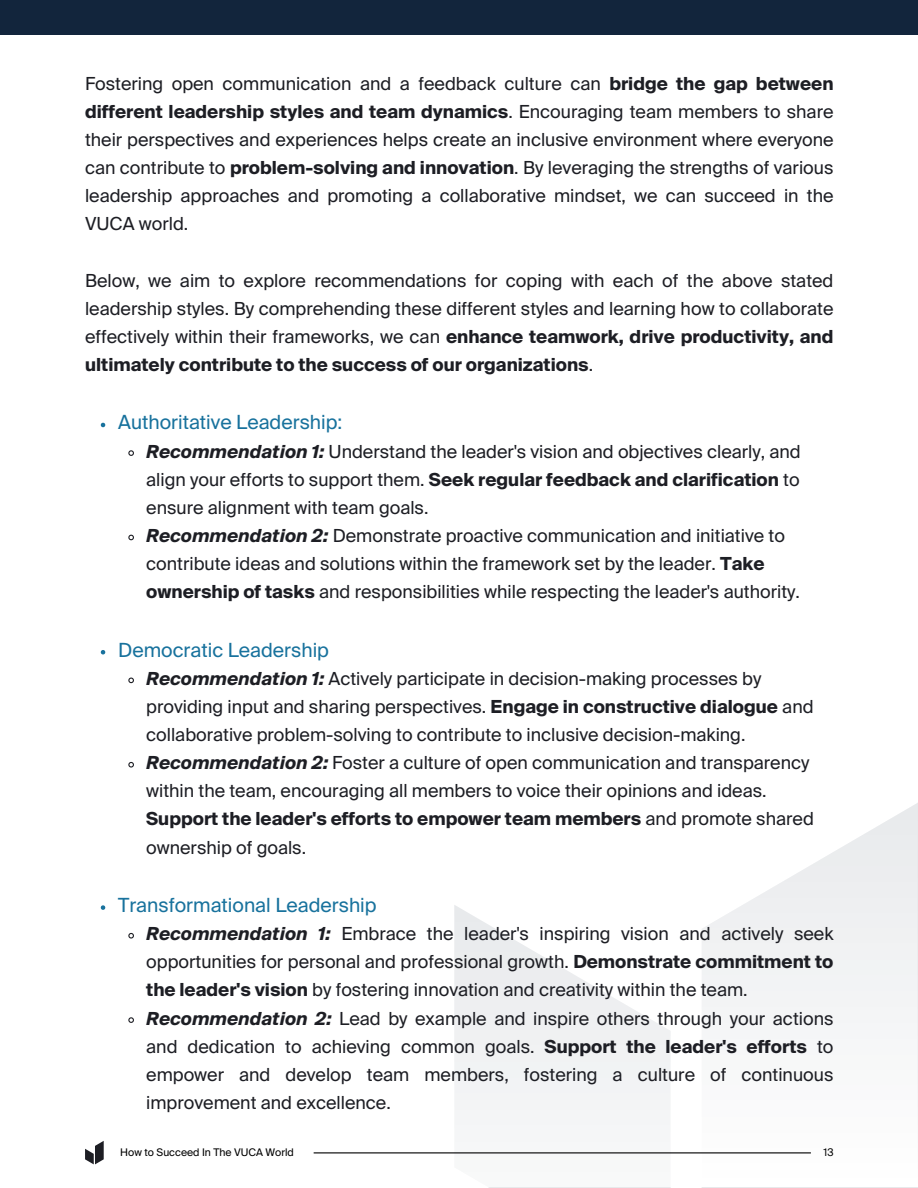
<style>
.page{position:relative;width:918px;height:1188px;background:#fff}
.page>*{position:absolute;margin:0;border:0;box-sizing:border-box;transform-origin:0 0}
.t1{font:19.5px "Suisse Intl";color:#18729d}
.t2{font:18px/28.2px "Suisse Intl";color:#1d1e24;text-align:justify}
.t3{font:10.5px "Suisse Intl";color:#000}
.s1{font-weight:700}
.s2{font-weight:700;font-style:italic}
</style>
<div class="page">
<svg style="left:454px;top:905px;width:217px;height:283px;fill:#f3f4f5"></svg>
<svg style="left:702px;top:803px;width:216px;height:385px"></svg>
<div style="left:0;top:0;width:918px;height:35px;background:#12253c"></div>
<svg style="left:101px;top:423px;width:4px;height:4px"></svg>
<svg style="left:128px;top:450px;width:6px;height:6px"></svg>
<svg style="left:128px;top:534px;width:6px;height:7px"></svg>
<svg style="left:101px;top:650px;width:4px;height:4px"></svg>
<svg style="left:128px;top:677px;width:6px;height:7px"></svg>
<svg style="left:128px;top:761px;width:6px;height:7px"></svg>
<svg style="left:101px;top:905px;width:4px;height:5px"></svg>
<svg style="left:128px;top:932px;width:6px;height:7px"></svg>
<svg style="left:128px;top:1017px;width:6px;height:6px"></svg>
<svg style="left:85px;top:1141px;width:19px;height:23px"></svg>
<hr style="left:314px;top:1152px;width:497px;height:1px;background:#000">
<h1 class="t2" style="left:85px;top:71px;width:750px">Fostering open communication and a feedback culture can <span class="s1">bridge the gap between different leadership styles and team dynamics</span>. Encouraging team members to share their perspectives and experiences helps create an inclusive environment where everyone can contribute to <span class="s1">problem-solving and innovation</span>. By leveraging the strengths of various leadership approaches and promoting a collaborative mindset, we can succeed in the VUCA world.</h1>
<h1 class="t2" style="left:85px;top:268px;width:750px">Below, we aim to explore recommendations for coping with each of the above stated leadership styles. By comprehending these different styles and learning how to collaborate effectively within their frameworks, we can <span class="s1">enhance teamwork, drive productivity, and ultimately contribute to the success of our organizations</span>.</h1>
<p class="t1" style="left:118px;top:414px;width:226px">Authoritative Leadership:</p>
<p class="t2" style="left:146px;top:439px;width:656px"><span class="s2">Recommendation 1:</span> Understand the leader's vision and objectives clearly, and align your efforts to support them. <span class="s1">Seek regular feedback and clarification</span> to ensure alignment with team goals.</p>
<p class="t2" style="left:146px;top:523px;width:655px;text-align:left"><span class="s2">Recommendation 2:</span> Demonstrate proactive communication and initiative to contribute ideas and solutions within the framework set by the leader. <span class="s1">Take ownership of tasks</span> and responsibilities while respecting the leader's authority.</p>
<p class="t1" style="left:118px;top:642px;width:212px">Democratic Leadership</p>
<p class="t2" style="left:146px;top:666px;width:669px;text-align:left"><span class="s2">Recommendation 1:</span> Actively participate in decision-making processes by providing input and sharing perspectives. <span class="s1">Engage in constructive dialogue</span> and collaborative problem-solving to contribute to inclusive decision-making.</p>
<p class="t2" style="left:146px;top:750px;width:669px;text-align:left"><span class="s2">Recommendation 2:</span> Foster a culture of open communication and transparency within the team, encouraging all members to voice their opinions and ideas.<br><span class="s1">Support the leader's efforts to empower team members</span> and promote shared ownership of goals.</p>
<p class="t1" style="left:118px;top:897px;width:260px">Transformational Leadership</p>
<p class="t2" style="left:146px;top:921px;width:689px"><span class="s2">Recommendation 1:</span> Embrace the leader's inspiring vision and actively seek opportunities for personal and professional growth. <span class="s1">Demonstrate commitment to the leader's vision</span> by fostering innovation and creativity within the team.</p>
<p class="t2" style="left:146px;top:1006px;width:689px"><span class="s2">Recommendation 2:</span> Lead by example and inspire others through your actions and dedication to achieving common goals. <span class="s1">Support the leader's efforts</span> to empower and develop team members, fostering a culture of continuous improvement and excellence.</p>
<p class="t3" style="left:120px;top:1148px;width:175px">How to Succeed In The VUCA World</p>
<p class="t3" style="left:823px;top:1148px;width:12px">13</p>
</div>
